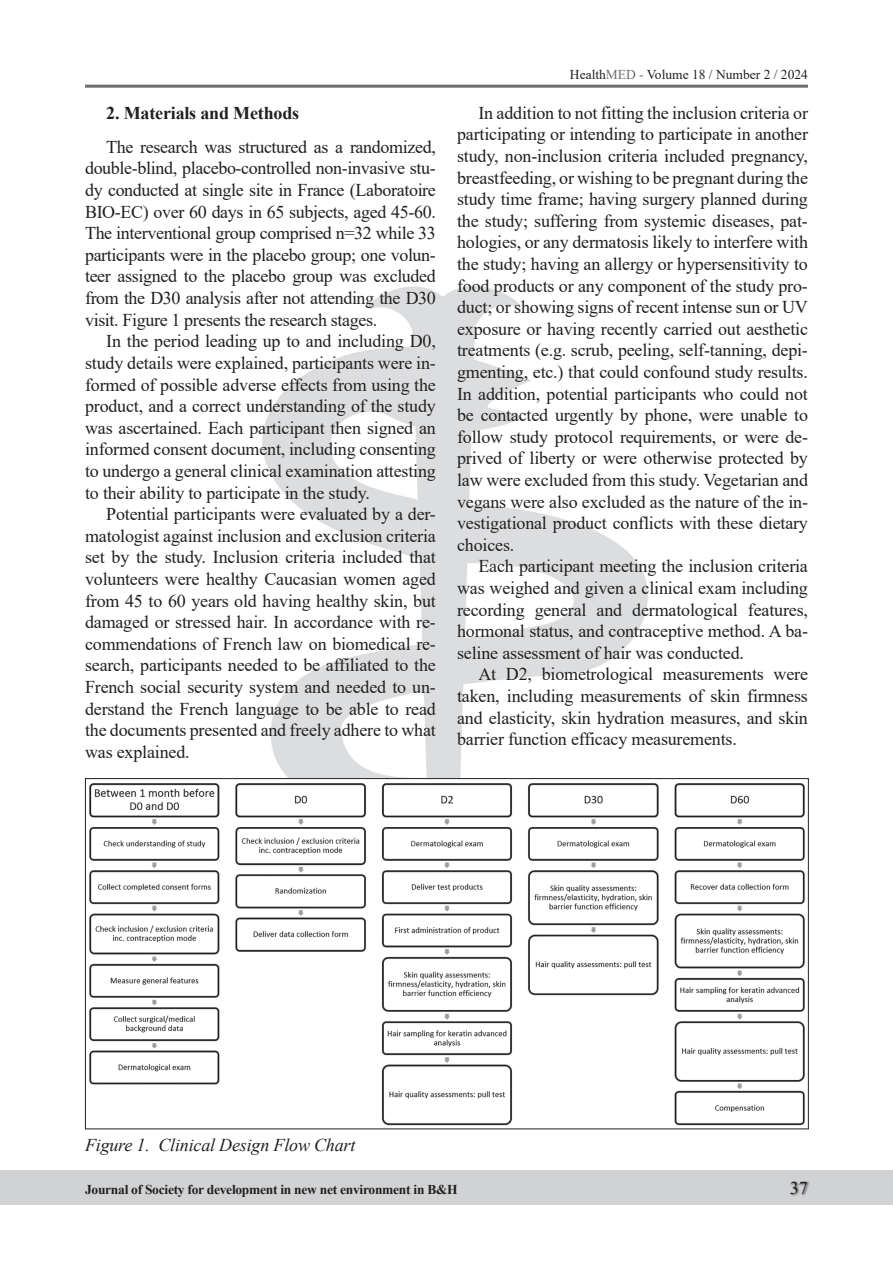
<style>
.page{position:relative;width:893px;height:1263px;background:#fff}
.page>*{position:absolute;margin:0;border:0;box-sizing:border-box;transform-origin:0 0}
.t1{font:18px/21.6px "Times New Roman";letter-spacing:-.01em;color:#231f20;text-align:justify}
.t2{font:italic 18px "Times New Roman";letter-spacing:-.01em;color:#231f20}
.t3{font:700 18px "Times New Roman";letter-spacing:-.01em;color:#231f20}
.t4{font:700 13.5px "Times New Roman";letter-spacing:-.02em;color:#231f20}
.t5{font:13.5px "Times New Roman";color:#231f20}
.s1{color:#6c6d70}
</style>
<div class="page">
<div style="left:0;top:1171px;width:893px;height:34px;background:#d1d2d4"></div>
<hr style="left:85px;top:85px;width:723px;height:3px;background:#6c6d70">
<div style="left:790px;top:1181px;width:20px;height:15px;background:#231f20;opacity:.75"></div>
<img style="left:263px;top:286px;width:384px;height:492px">
<img style="left:89px;top:783px;width:716px;height:343px">
<p class="t3" style="left:106px;top:99px;width:194px">2. Materials and Methods</p>
<p class="t1" style="left:85px;top:135px;width:352px;text-indent:21px">The research was structured as a randomized, double-blind, placebo-controlled non-invasive stu&shy;dy conducted at single site in France (Laboratoire BIO-EC) over 60 days in 65 subjects, aged 45-60.<br>The interventional group comprised n=32 while 33 participants were in the placebo group; one volun&shy;teer assigned to the placebo group was excluded from the D30 analysis after not attending the D30 visit. Figure 1 presents the research stages.</p>
<p class="t1" style="left:85px;top:330px;width:352px;text-indent:21px">In the period leading up to and including D0, study details were explained, participants were in&shy;formed of possible adverse effects from using the product, and a correct understanding of the study was ascertained. Each participant then signed an informed consent document, including consenting to undergo a general clinical examination attesting to their ability to participate in the study.</p>
<p class="t1" style="left:85px;top:503px;width:352px;text-indent:21px">Potential participants were evaluated by a der&shy;matologist against inclusion and exclusion criteria set by the study. Inclusion criteria included that volunteers were healthy Caucasian women aged from 45 to 60 years old having healthy skin, but damaged or stressed hair. In accordance with re&shy;commendations of French law on biomedical re&shy;search, participants needed to be affiliated to the French social security system and needed to un&shy;derstand the French language to be able to read the documents presented and freely adhere to what was explained.</p>
<p class="t5" style="left:570px;top:65px;width:239px">Health<span class="s1">MED -</span> Volume 18 / Number 2 / 2024</p>
<p class="t1" style="left:457px;top:101px;width:352px;text-indent:21px">In addition to not fitting the inclusion criteria or participating or intending to participate in another study, non-inclusion criteria included pregnancy, breastfeeding, or wishing to be pregnant during the study time frame; having surgery planned during the study; suffering from systemic diseases, pat&shy;hologies, or any dermatosis likely to interfere with the study; having an allergy or hypersensitivity to food products or any component of the study pro&shy;duct; or showing signs of recent intense sun or UV exposure or having recently carried out aesthetic treatments (e.g. scrub, peeling, self-tanning, depi&shy;gmenting, etc.) that could confound study results.<br>In addition, potential participants who could not be contacted urgently by phone, were unable to follow study protocol requirements, or were de&shy;prived of liberty or were otherwise protected by law were excluded from this study. Vegetarian and vegans were also excluded as the nature of the in&shy;vestigational product conflicts with these dietary choices.</p>
<p class="t1" style="left:457px;top:555px;width:352px;text-indent:21px">Each participant meeting the inclusion criteria was weighed and given a clinical exam including recording general and dermatological features, hormonal status, and contraceptive method. A ba&shy;seline assessment of hair was conducted.</p>
<p class="t1" style="left:457px;top:663px;width:352px;text-indent:21px">At D2, biometrological measurements were taken, including measurements of skin firmness and elasticity, skin hydration measures, and skin barrier function efficacy measurements.</p>
<p class="t2" style="left:85px;top:1132px;width:272px">Figure 1. Clinical Design Flow Chart</p>
<p class="t4" style="left:85px;top:1179px;width:374px">Journal of Society for development in new net environment in B&amp;H</p>
<p class="t1" style="left:790px;top:1176px;width:19px">37</p>
</div>
